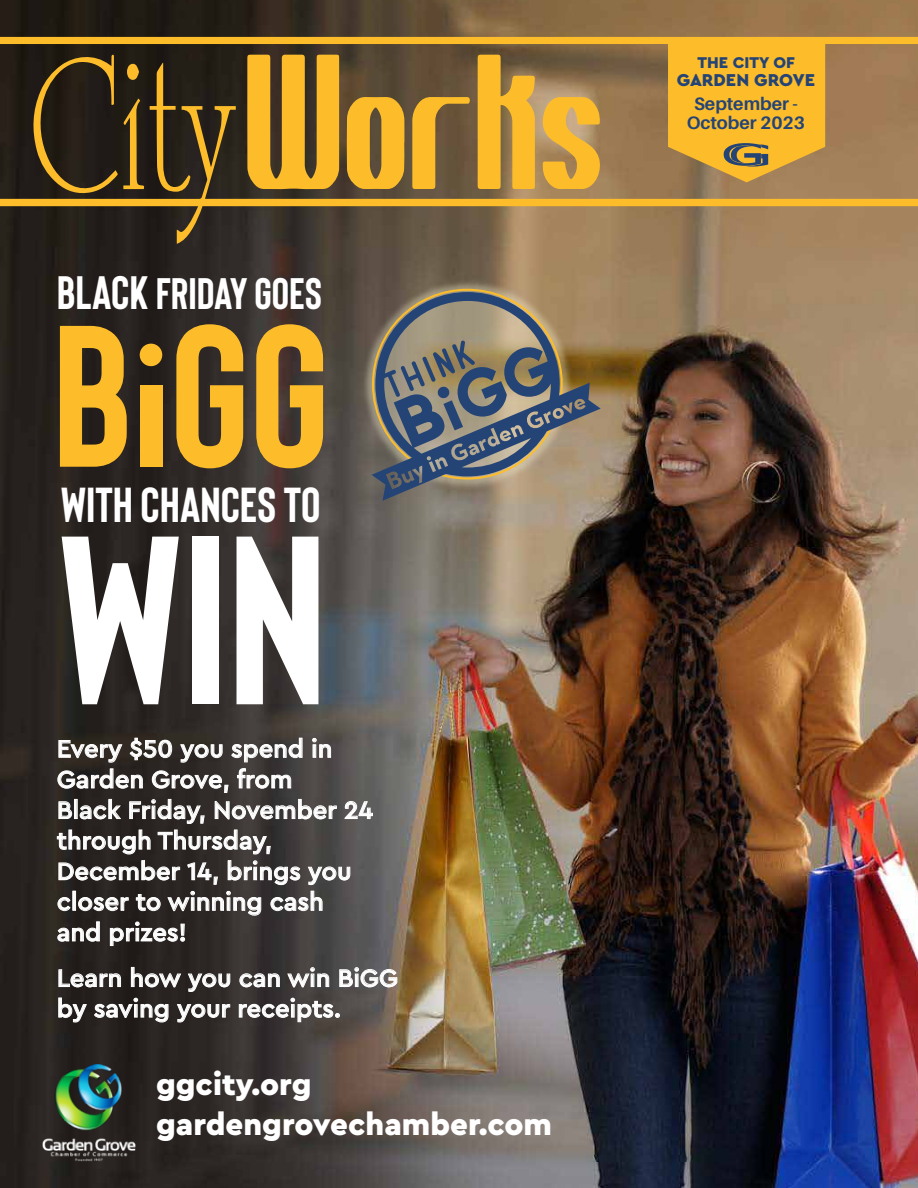
<style>
.page{position:relative;width:918px;height:1188px;background:#fff}
.page>*{position:absolute;margin:0;border:0;box-sizing:border-box;transform-origin:0 0}
.t1{font:700 239.55px "Bison";color:#fff}
.t2{font:700 49.05px "Bison";color:#fff}
.t3{font:700 44.1px "Bison";color:#fff}
.t4{font:900 31.5px/40.5px "Cera Pro";color:#fff}
.t5{font:500 25.5px/30.6px "Cera Pro";color:#fff}
.t6{font:700 18px/19.5px "Aileron";color:#254476;text-align:center}
.t7{font:900 18px "Cera Pro";color:#254476}
.t8{font:900 16.35px "Cera Pro";color:#254476}
.s1{font-size:46.8px}
</style>
<div class="page">
<img style="left:0;top:0;width:918px;height:1188px">
<svg style="left:312px;top:738px;width:19px;height:20px"></svg>
<svg style="left:58px;top:738px;width:244px;height:55px;background:#534f4c"></svg>
<svg style="left:59px;top:801px;width:13px;height:18px"></svg>
<div style="left:74px;top:799px;width:3px;height:20px;border:1px solid #fff"></div>
<svg style="left:80px;top:799px;width:41px;height:20px"></svg>
<svg style="left:129px;top:799px;width:76px;height:25px;background:#575351"></svg>
<svg style="left:215px;top:799px;width:122px;height:20px;background:#6d6a68"></svg>
<svg style="left:345px;top:801px;width:28px;height:18px"></svg>
<svg style="left:57px;top:830px;width:93px;height:24px;background:#55514e"></svg>
<svg style="left:158px;top:830px;width:113px;height:24px;background:#5b5755"></svg>
<svg style="left:59px;top:860px;width:121px;height:20px;background:#5b5755"></svg>
<svg style="left:187px;top:862px;width:31px;height:23px"></svg>
<svg style="left:228px;top:860px;width:72px;height:25px;background:#63605f"></svg>
<svg style="left:308px;top:867px;width:42px;height:18px"></svg>
<svg style="left:58px;top:897px;width:12px;height:14px"></svg>
<div style="left:73px;top:891px;width:3px;height:20px;border:1px solid #fff"></div>
<svg style="left:78px;top:897px;width:51px;height:14px"></svg>
<svg style="left:136px;top:894px;width:24px;height:17px"></svg>
<svg style="left:168px;top:891px;width:93px;height:25px;background:#5b5755"></svg>
<svg style="left:271px;top:891px;width:51px;height:20px"></svg>
<svg style="left:58px;top:921px;width:42px;height:21px"></svg>
<svg style="left:110px;top:922px;width:75px;height:24px;background:#565250"></svg>
<svg style="left:59px;top:969px;width:62px;height:18px"></svg>
<svg style="left:131px;top:967px;width:50px;height:20px"></svg>
<svg style="left:188px;top:973px;width:42px;height:19px"></svg>
<svg style="left:240px;top:973px;width:40px;height:14px"></svg>
<svg style="left:287px;top:967px;width:42px;height:20px"></svg>
<svg style="left:339px;top:967px;width:58px;height:20px"></svg>
<svg style="left:58px;top:998px;width:29px;height:24px"></svg>
<svg style="left:94px;top:998px;width:74px;height:24px;background:#55514e"></svg>
<svg style="left:177px;top:1004px;width:53px;height:18px"></svg>
<svg style="left:239px;top:998px;width:101px;height:24px;background:#666261"></svg>
<svg style="left:60px;top:326px;width:67px;height:141px;background:#c89627"></svg>
<div style="left:140px;top:385px;width:22px;height:82px;background:#fdbd2a"></div>
<svg style="left:176px;top:324px;width:67px;height:144px;background:#ba8d29"></svg>
<svg style="left:256px;top:324px;width:58px;height:144px;background:#bf902d"></svg>
<div style="left:140px;top:344px;width:22px;height:22px;background:#fdbd2a;border-radius:50%"></div>
<img style="left:314px;top:244px;width:308px;height:295px">
<svg style="left:372px;top:292px;width:229px;height:209px;background:#7d7972"></svg>
<img style="left:38px;top:1136px;width:99px;height:25px">
<img style="left:53px;top:1065px;width:69px;height:66px">
<svg style="left:0;top:182px;width:918px;height:62px;background:#80673f"></svg>
<svg style="left:150px;top:182px;width:41px;height:10px"></svg>
<svg style="left:32px;top:182px;width:112px;height:13px"></svg>
<svg style="left:247px;top:182px;width:92px;height:7px"></svg>
<svg style="left:347px;top:182px;width:58px;height:7px"></svg>
<svg style="left:478px;top:182px;width:126px;height:7px"></svg>
<svg style="left:412px;top:182px;width:58px;height:7px"></svg>
<svg style="left:0;top:37px;width:918px;height:145px;background:#9b7731"></svg>
<svg style="left:723px;top:143px;width:45px;height:24px"></svg>
<h3 class="t3" style="left:57px;top:269px;width:266px"><span class="s1">BLACK</span> FRIDAY GOES</h3>
<h2 class="t2" style="left:61px;top:478px;width:261px">WITH CHANCES TO</h2>
<h1 class="t1" style="left:58px;top:490px;width:271px">WIN</h1>
<p class="t5" style="left:57px;top:732px;width:318px">Every $50 you spend in<br>Garden Grove, from<br>Black Friday, November 24 through Thursday,<br>December 14, brings you closer to winning cash and prizes!</p>
<p class="t5" style="left:57px;top:962px;width:343px">Learn how you can win BiGG by saving your receipts.</p>
<p class="t4" style="left:156px;top:1063px;width:397px">ggcity.org gardengrovechamber.com</p>
<p class="t8" style="left:697px;top:52px;width:99px">THE CITY OF</p>
<p class="t7" style="left:677px;top:68px;width:140px">GARDEN GROVE</p>
<p class="t6" style="left:687px;top:94px;width:120px">September -<br>October 2023</p>
</div>
